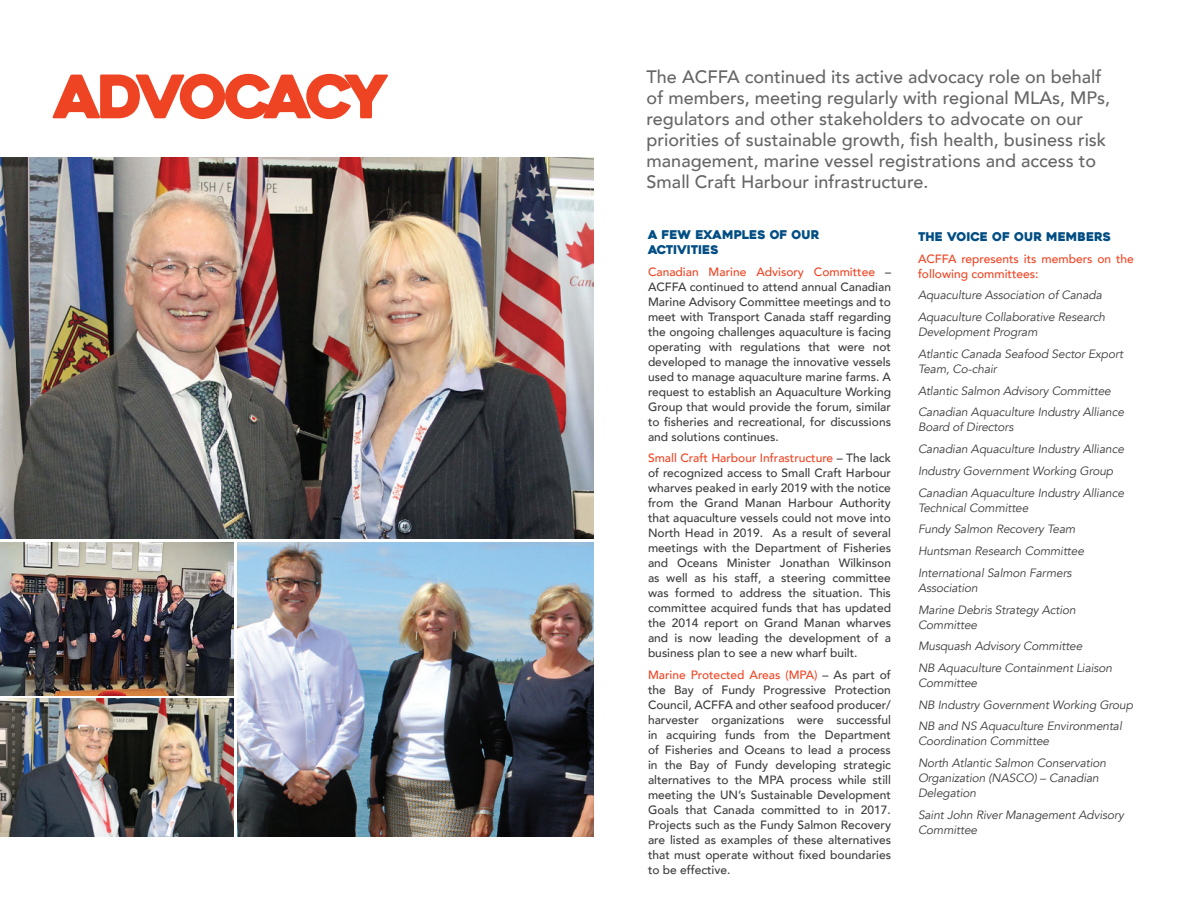
<style>
.page{position:relative;width:1188px;height:918px;background:#fff}
.page>*{position:absolute;margin:0;border:0;box-sizing:border-box;transform-origin:0 0}
.t1{font:59.85px "Heavitas";letter-spacing:-.1em;color:#ef4423}
.t2{font:500 18px/21px "Avenir";color:#666}
.t3{font:500 12px/15px "Avenir";color:#3c3c3d;text-align:justify}
.t4{font:italic 12px/21.8px "Avenir";letter-spacing:-.01em;color:#3c3c3d}
.t5{font:500 12px/15px "Avenir";color:#ef4423}
.t6{font:12px/15px "Heavitas";color:#024e84}
.s1{color:#ef4423}
</style>
<div class="page">
<img style="left:0;top:157px;width:594px;height:382px">
<img style="left:0;top:542px;width:233px;height:154px">
<img style="left:237px;top:542px;width:357px;height:295px">
<img style="left:0;top:699px;width:233px;height:138px">
<h1 class="t1" style="left:54px;top:60px;width:336px">ADVOCACY</h1>
<p class="t2" style="left:647px;top:65px;width:465px">The ACFFA continued its active advocacy role on behalf of members, meeting regularly with regional MLAs, MPs, regulators and other stakeholders to advocate on our priorities of sustainable growth, fish health, business risk management, marine vessel registrations and access to Small Craft Harbour infrastructure.</p>
<p class="t6" style="left:648px;top:227px;width:173px">A FEW EXAMPLES OF OUR<br>ACTIVITIES</p>
<p class="t3" style="left:648px;top:263px;width:245px"><span class="s1">Canadian Marine Advisory Committee</span> – ACFFA continued to attend annual Canadian Marine Advisory Committee meetings and to meet with Transport Canada staff regarding the ongoing challenges aquaculture is facing operating with regulations that were not developed to manage the innovative vessels used to manage aquaculture marine farms. A request to establish an Aquaculture Working Group that would provide the forum, similar to fisheries and recreational, for discussions and solutions continues.</p>
<p class="t3" style="left:648px;top:450px;width:245px"><span class="s1">Small Craft Harbour Infrastructure</span> – The lack of recognized access to Small Craft Harbour wharves peaked in early 2019 with the notice from the Grand Manan Harbour Authority that aquaculture vessels could not move into North Head in 2019. As a result of several meetings with the Department of Fisheries and Oceans Minister Jonathan Wilkinson as well as his staff, a steering committee was formed to address the situation. This committee acquired funds that has updated the 2014 report on Grand Manan wharves and is now leading the development of a business plan to see a new wharf built.</p>
<p class="t3" style="left:648px;top:667px;width:245px"><span class="s1">Marine Protected Areas (MPA)</span> – As part of the Bay of Fundy Progressive Protection Council, ACFFA and other seafood producer/ harvester organizations were successful in acquiring funds from the Department of Fisheries and Oceans to lead a process in the Bay of Fundy developing strategic alternatives to the MPA process while still meeting the UN’s Sustainable Development Goals that Canada committed to in 2017.<br>Projects such as the Fundy Salmon Recovery are listed as examples of these alternatives that must operate without fixed boundaries to be effective.</p>
<p class="t6" style="left:918px;top:229px;width:195px">THE VOICE OF OUR MEMBERS</p>
<p class="t5" style="left:918px;top:250px;width:217px">ACFFA represents its members on the following committees:</p>
<p class="t4" style="left:918px;top:285px;width:189px">Aquaculture Association of Canada<br>Aquaculture Collaborative Research</p>
<p class="t4" style="left:918px;top:321px;width:207px">Development Program<br>Atlantic Canada Seafood Sector Export</p>
<p class="t4" style="left:918px;top:358px;width:208px">Team, Co-chair<br>Atlantic Salmon Advisory Committee<br>Canadian Aquaculture Industry Alliance</p>
<p class="t4" style="left:918px;top:417px;width:208px">Board of Directors<br>Canadian Aquaculture Industry Alliance Industry Government Working Group Canadian Aquaculture Industry Alliance</p>
<p class="t4" style="left:918px;top:497px;width:168px">Technical Committee<br>Fundy Salmon Recovery Team<br>Huntsman Research Committee<br>International Salmon Farmers</p>
<p class="t4" style="left:918px;top:577px;width:159px">Association<br>Marine Debris Strategy Action</p>
<p class="t4" style="left:918px;top:614px;width:196px">Committee<br>Musquash Advisory Committee<br>NB Aquaculture Containment Liaison</p>
<p class="t4" style="left:918px;top:672px;width:217px">Committee<br>NB Industry Government Working Group<br>NB and NS Aquaculture Environmental</p>
<p class="t4" style="left:918px;top:731px;width:190px">Coordination Committee<br>North Atlantic Salmon Conservation</p>
<p class="t4" style="left:918px;top:771px;width:182px;line-height:15px">Organization (NASCO) – Canadian<br>Delegation</p>
<p class="t4" style="left:918px;top:808px;width:207px;line-height:15px">Saint John River Management Advisory<br>Committee</p>
</div>
